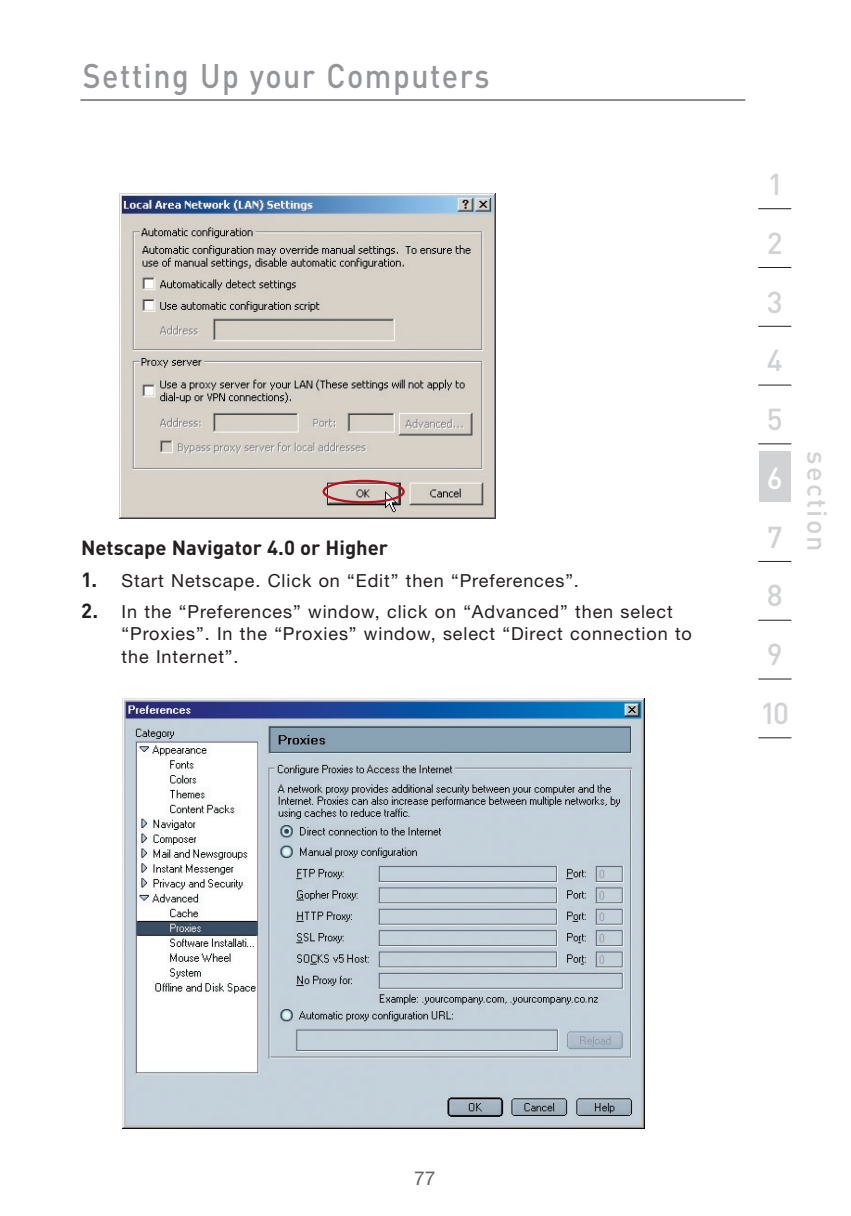
<style>
.page{position:relative;width:851px;height:1216px;background:#fff}
.page>*{position:absolute;margin:0;border:0;box-sizing:border-box;transform-origin:0 0}
.t1{font:500 33.75px "DIN";letter-spacing:.05em;color:#939598;scale:.9 1}
.t2{font:500 29.93px/58.7px "DIN";color:#d1d2d4;text-align:justify}
.t3{font:500 29.93px "DIN";color:#fff}
.t4{font:500 27px "DIN";letter-spacing:.08em;color:#d1d2d4}
.t5{font:700 20.25px "DIN";color:#231f20}
.t6{font:19.12px "Helvetica Neue";color:#636366}
.t7{font:18px/22.5px "Helvetica Neue";letter-spacing:.05em;color:#231f20}
.s1{font-family:"DIN";font-weight:700;font-size:20.25px}
</style>
<div class="page">
<hr style="left:80px;top:100px;width:665px;height:1px;background:#231f20">
<div style="left:759px;top:451px;width:31px;height:51px;background:#d1d2d4"></div>
<hr style="left:758px;top:678px;width:33px;height:1px;background:#231f20">
<hr style="left:758px;top:619px;width:33px;height:1px;background:#231f20">
<hr style="left:758px;top:561px;width:33px;height:1px;background:#231f20">
<hr style="left:758px;top:443px;width:33px;height:1px;background:#231f20">
<hr style="left:758px;top:384px;width:33px;height:1px;background:#231f20">
<hr style="left:758px;top:326px;width:33px;height:1px;background:#231f20">
<hr style="left:758px;top:267px;width:33px;height:1px;background:#231f20">
<hr style="left:758px;top:208px;width:33px;height:1px;background:#231f20">
<hr style="left:758px;top:737px;width:33px;height:1px;background:#231f20">
<img style="left:119px;top:193px;width:376px;height:325px">
<div style="left:322px;top:479px;width:83px;height:24px;border:2px solid #bb1018;border-radius:50%"></div>
<img style="left:123px;top:698px;width:521px;height:429px">
<h1 class="t1" style="left:83px;top:54px;width:453px">Setting Up your Computers</h1>
<p class="t5" style="left:81px;top:534px;width:308px">Netscape Navigator 4.0 or Higher</p>
<p class="t7" style="left:81px;top:569px;width:499px"><span class="s1">1.</span> Start Netscape. Click on “Edit” then “Preferences”.</p>
<p class="t7" style="left:122px;top:599px;width:572px;text-indent:-40px"><span class="s1">2.</span> In the “Preferences” window, click on “Advanced” then select “Proxies”. In the “Proxies” window, select “Direct connection to the Internet”.</p>
<h2 class="t2" style="left:767px;top:154px;width:17px">1</h2>
<h2 class="t2" style="left:766px;top:212px;width:17px">2</h2>
<h2 class="t2" style="left:766px;top:271px;width:17px">3<br>4<br>5</h2>
<h2 class="t3" style="left:766px;top:459px;width:17px">6</h2>
<h2 class="t2" style="left:760px;top:506px;width:30px;text-align:left">7<br>8<br>9<br>10</h2>
<h3 class="t4" style="left:834px;top:451px;width:102px;rotate:90deg">section</h3>
<p class="t6" style="left:414px;top:1166px;width:23px">77</p>
</div>
